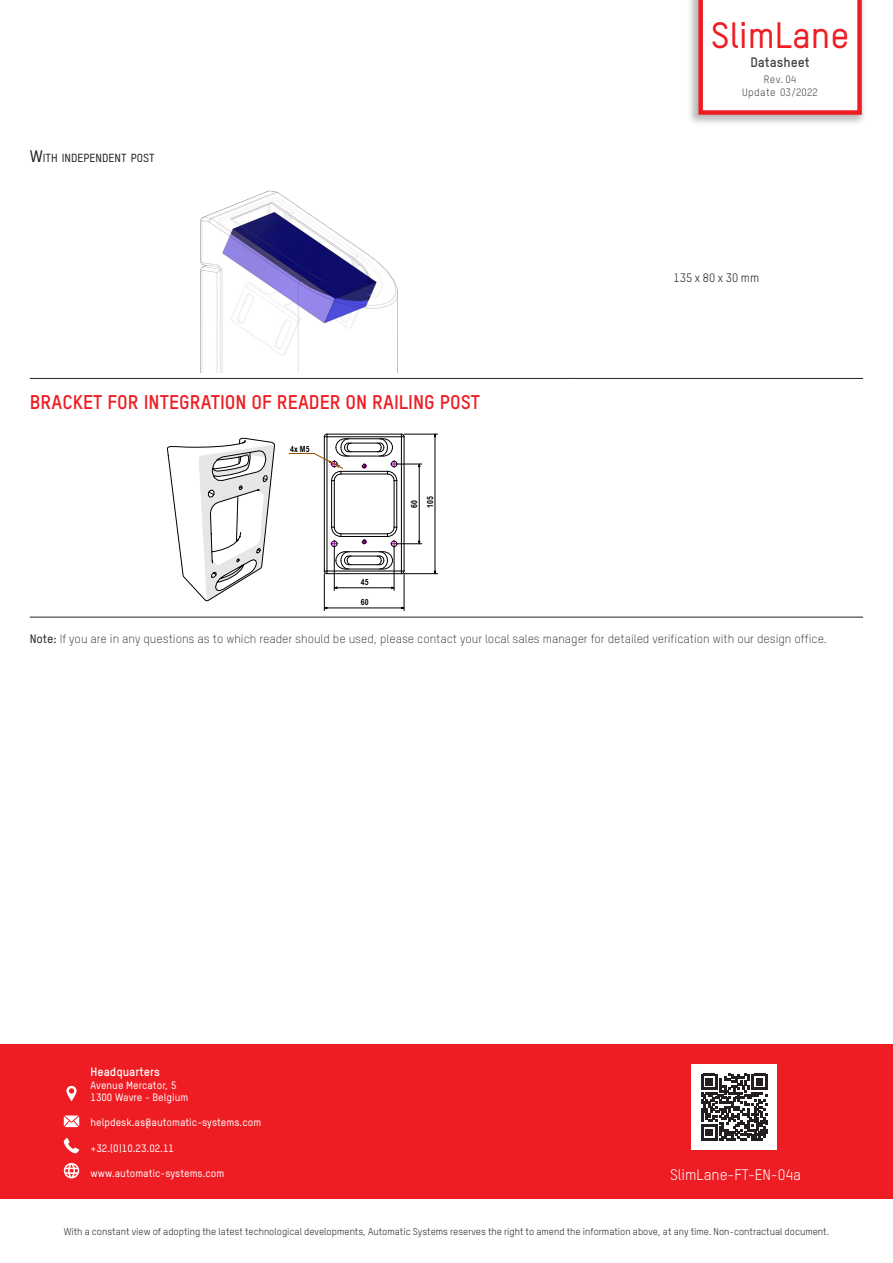
<style>
.page{position:relative;width:893px;height:1263px;background:#fff}
.page>*{position:absolute;margin:0;border:0;box-sizing:border-box;transform-origin:0 0}
.t1{font:500 36px "Oxfam TSTARPRO";color:#ee1d23}
.Titre_1{font:700 19.5px "Oxfam TSTARPRO";color:#ee1d23}
.t2{font:15px "Oxfam TSTARPRO";color:#fff}
.t3{font:700 13.5px "Oxfam TSTARPRO";color:#444141}
.Info{font:300 12px "Oxfam TSTARPRO";color:#231f20}
.t4{font:700 12px "Oxfam TSTARPRO";color:#fff}
.Tableau{font:12px "Oxfam TSTARPRO";color:#231f20}
.bodytexte{font:500 11.55px "Oxfam TSTARPRO";color:#231f20}
.t5{font:500 10.5px/12.6px "Oxfam TSTARPRO";color:#fff}
.t6{font:10.5px/13.5px "Oxfam TSTARPRO";letter-spacing:.02em;color:#444141;text-align:center}
.t7{font:9.75px "Oxfam TSTARPRO";color:#231f20}
.t8{font:700 8.4px/15.9px "Arial Narrow";color:#000}
.s1{font-size:16.5px}
.s2{font-weight:500}
</style>
<div class="page">
<hr style="left:30px;top:378px;width:540px;height:1px;background:#231f20">
<hr style="left:570px;top:378px;width:293px;height:1px;background:#231f20">
<img style="left:200px;top:190px;width:198px;height:182px">
<hr style="left:30px;top:617px;width:540px;height:1px;background:#231f20">
<hr style="left:570px;top:617px;width:293px;height:1px;background:#231f20">
<svg style="left:167px;top:438px;width:108px;height:163px"></svg>
<hr style="left:327px;top:573px;width:74px;height:1px;background:#000">
<hr style="left:327px;top:571px;width:74px;height:1px;background:#000">
<hr style="left:404px;top:437px;width:1px;height:134px;background:#000">
<hr style="left:401px;top:437px;width:1px;height:134px;background:#000">
<hr style="left:327px;top:434px;width:74px;height:1px;background:#000">
<hr style="left:327px;top:436px;width:74px;height:1px;background:#000">
<hr style="left:324px;top:437px;width:1px;height:134px;background:#000">
<hr style="left:327px;top:437px;width:1px;height:134px;background:#000">
<hr style="left:345px;top:551px;width:38px;height:1px;background:#000">
<hr style="left:345px;top:438px;width:38px;height:1px;background:#000">
<hr style="left:349px;top:443px;width:31px;height:1px;background:#000">
<hr style="left:349px;top:556px;width:31px;height:1px;background:#000">
<hr style="left:334px;top:481px;width:1px;height:46px;background:#000">
<hr style="left:341px;top:533px;width:46px;height:1px;background:#000">
<hr style="left:394px;top:481px;width:1px;height:46px;background:#000">
<hr style="left:341px;top:474px;width:46px;height:1px;background:#000">
<hr style="left:349px;top:564px;width:31px;height:1px;background:#000">
<hr style="left:349px;top:451px;width:31px;height:1px;background:#000">
<hr style="left:331px;top:481px;width:1px;height:46px;background:#000">
<svg style="left:324px;top:527px;width:27px;height:47px"></svg>
<hr style="left:341px;top:536px;width:46px;height:1px;background:#000">
<hr style="left:396px;top:481px;width:1px;height:46px;background:#000">
<hr style="left:341px;top:471px;width:46px;height:1px;background:#000">
<hr style="left:345px;top:456px;width:38px;height:1px;background:#000">
<hr style="left:345px;top:569px;width:38px;height:1px;background:#000">
<svg style="left:362px;top:464px;width:4px;height:4px"></svg>
<svg style="left:362px;top:540px;width:4px;height:4px"></svg>
<svg style="left:289px;top:434px;width:62px;height:47px"></svg>
<hr style="left:334px;top:546px;width:1px;height:44px;background:#000">
<hr style="left:394px;top:546px;width:1px;height:44px;background:#000">
<hr style="left:337px;top:587px;width:54px;height:1px;background:#000">
<hr style="left:324px;top:574px;width:1px;height:37px;background:#000">
<hr style="left:404px;top:574px;width:1px;height:37px;background:#000">
<hr style="left:327px;top:608px;width:74px;height:1px;background:#000">
<hr style="left:419px;top:467px;width:1px;height:74px;background:#000">
<svg style="left:377px;top:527px;width:45px;height:47px"></svg>
<svg style="left:377px;top:434px;width:45px;height:47px"></svg>
<hr style="left:404px;top:573px;width:34px;height:1px;background:#000">
<hr style="left:404px;top:434px;width:34px;height:1px;background:#000">
<hr style="left:435px;top:437px;width:1px;height:134px;background:#000">
<div style="left:0;top:1044px;width:893px;height:155px;background:#ee1d23"></div>
<div style="left:687px;top:0;width:180px;height:126px;background:#444141;opacity:.37"></div>
<svg style="left:698px;top:0;width:164px;height:115px"></svg>
<svg style="left:64px;top:1115px;width:15px;height:12px"></svg>
<svg style="left:66px;top:1086px;width:11px;height:15px"></svg>
<svg style="left:64px;top:1138px;width:15px;height:15px"></svg>
<svg style="left:64px;top:1163px;width:15px;height:15px"></svg>
<div style="left:692px;top:1064px;width:85px;height:85px;background:#fff"></div>
<svg style="left:701px;top:1074px;width:67px;height:66px"></svg>
<p class="bodytexte" style="left:30px;top:151px;width:126px"><span class="s1">W</span>ITH I NDEPENDENT POST</p>
<p class="Titre_1" style="left:30px;top:390px;width:452px">BRACKET FOR INTEGRATION OF READER ON RAILING POST</p>
<p class="t8" style="left:290px;top:440px;width:21px">4x M5</p>
<p class="t8" style="left:361px;top:574px;width:9px">45</p>
<p class="t8" style="left:361px;top:594px;width:9px">60</p>
<p class="t8" style="left:406px;top:508px;width:13px;rotate:-90deg">60<br>105</p>
<h1 class="t1" style="left:711px;top:14px;width:140px">SlimLane</h1>
<h3 class="t3" style="left:750px;top:54px;width:61px">Datasheet</h3>
<p class="t6" style="left:742px;top:72px;width:77px">Rev. 04<br>Update 03/2022</p>
<p class="Tableau" style="left:674px;top:270px;width:87px">135 x 80 x 30 mm</p>
<p class="Info" style="left:30px;top:631px;width:799px"><span class="s2">Note:</span> If you are in any questions as to which reader should be used, please contact your local sales manager for detailed verification with our design office.</p>
<p class="t4" style="left:91px;top:1064px;width:71px">Headquarters</p>
<p class="t5" style="left:91px;top:1078px;width:99px">Avenue Mercator, 5<br>1300 Wavre - Belgium</p>
<p class="t5" style="left:91px;top:1116px;width:172px">helpdesk.as@automatic-systems.com</p>
<p class="t5" style="left:91px;top:1142px;width:85px">+32.(0)10.23.02.11</p>
<p class="t5" style="left:91px;top:1167px;width:135px">www.automatic-systems.com</p>
<h3 class="t2" style="left:670px;top:1166px;width:133px">SlimLane-FT-EN-04a</h3>
<p class="t7" style="left:64px;top:1225px;width:767px">With a constant view of adopting the latest technological developments, Automatic Systems reserves the right to amend the information above, at any time. Non-contractual document.</p>
</div>
